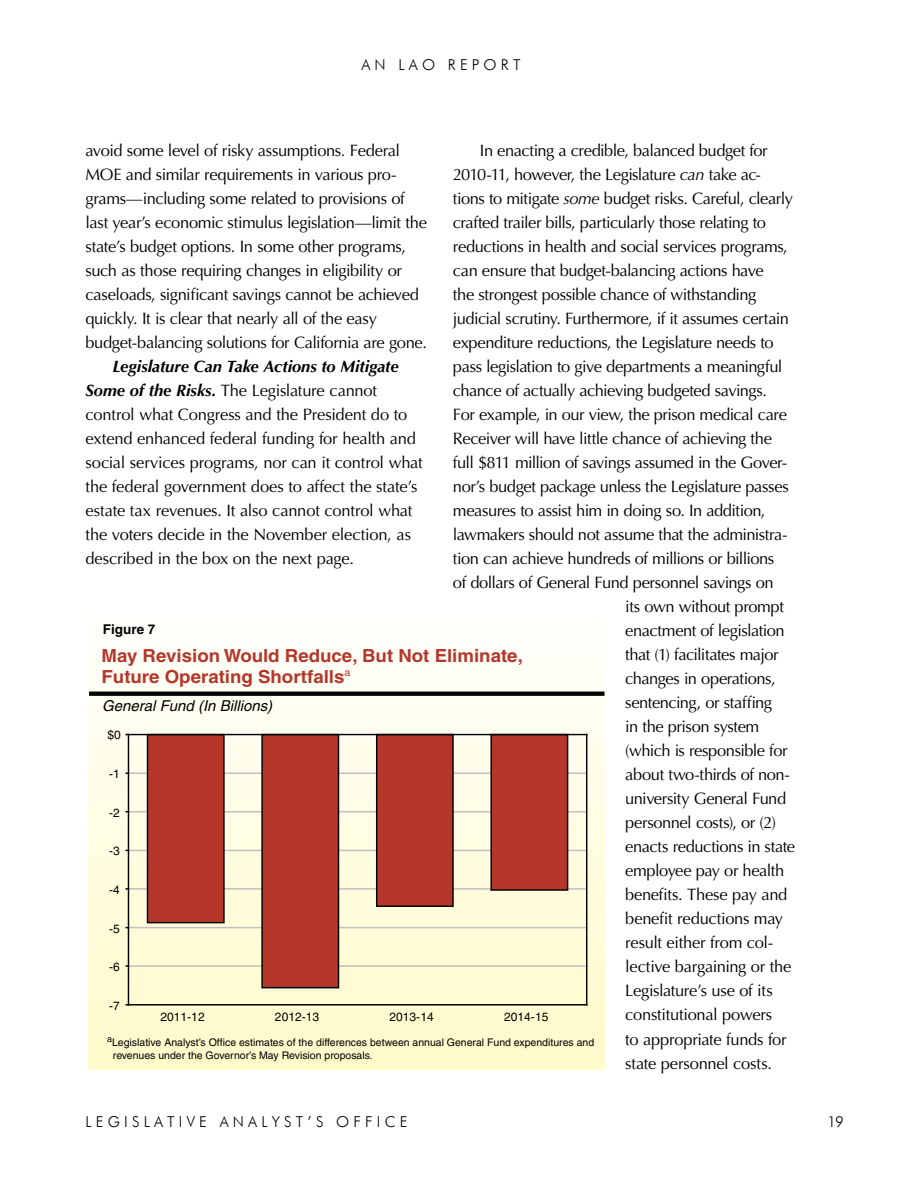
<style>
.page{position:relative;width:918px;height:1188px;background:#fff}
.page>*{position:absolute;margin:0;border:0;box-sizing:border-box;transform-origin:0 0}
.t1{font:700 18px/21.6px "Helvetica";color:#b4372a;scale:1.04 1}
.t2{font:16.5px/24px "Optima LT Std";letter-spacing:-.025em;color:#000}
.t3{font:300 15px "Futura BT";letter-spacing:.28em;color:#000}
.t4{font:italic 15px "Helvetica";color:#000}
.t5{font:700 13.5px "Helvetica";color:#000}
.t6{font:12px "Helvetica";letter-spacing:.005em;color:#010101}
.t7{font:10.5px/12.6px "Helvetica";color:#000}
.s1{font-weight:700;font-style:italic}
.s2{font-style:italic}
</style>
<div class="page">
<div style="left:89px;top:615px;width:516px;height:455px;background:linear-gradient(to bottom,#fbfaf8,#fdf9c8)"></div>
<svg style="left:89px;top:692px;width:516px;height:4px;fill:#000"></svg>
<hr style="left:128px;top:1004px;width:459px;height:2px;background:#000">
<hr style="left:128px;top:965px;width:459px;height:2px;background:#c1c0c0">
<hr style="left:128px;top:927px;width:459px;height:1px;background:#c1c0c0">
<hr style="left:128px;top:888px;width:459px;height:2px;background:#c1c0c0">
<hr style="left:128px;top:850px;width:459px;height:1px;background:#c1c0c0">
<hr style="left:128px;top:811px;width:459px;height:1px;background:#c1c0c0">
<hr style="left:128px;top:773px;width:459px;height:1px;background:#c1c0c0">
<div style="left:147px;top:735px;width:77px;height:188px;background:#b4372a"></div>
<div style="left:147px;top:734px;width:78px;height:189px;border:1px solid #000"></div>
<div style="left:262px;top:735px;width:77px;height:253px;background:#b4372a"></div>
<div style="left:261px;top:734px;width:78px;height:254px;border:1px solid #000"></div>
<div style="left:377px;top:735px;width:76px;height:171px;background:#b4372a"></div>
<div style="left:376px;top:734px;width:78px;height:173px;border:1px solid #000"></div>
<div style="left:491px;top:735px;width:77px;height:155px;background:#b4372a"></div>
<div style="left:490px;top:734px;width:78px;height:157px;border:1px solid #000"></div>
<hr style="left:128px;top:735px;width:1px;height:270px;background:#010101">
<hr style="left:586px;top:735px;width:1px;height:270px;background:#010101">
<hr style="left:128px;top:734px;width:459px;height:1px;background:#010101">
<p class="t3" style="left:361px;top:55px;width:161px">AN LAO REPOR T</p>
<p class="t2" style="left:86px;top:139px;width:343px">avoid some level of risky assumptions. Federal MOE and similar requirements in various pro&shy;grams—including some related to provisions of last year’s economic stimulus legislation—limit the state’s budget options. In some other programs, such as those requiring changes in eligibility or caseloads, significant savings cannot be achieved quickly. It is clear that nearly all of the easy budget-balancing solutions for California are gone.</p>
<p class="t2" style="left:86px;top:355px;width:339px;text-indent:27px"><span class="s1">Legislature Can Take Actions to Mitigate Some of the Risks.</span> The Legislature cannot control what Congress and the President do to extend enhanced federal funding for health and social services programs, nor can it control what the federal government does to affect the state’s estate tax revenues. It also cannot control what the voters decide in the November election, as described in the box on the next page.</p>
<p class="t2" style="left:480px;top:139px;width:289px">In enacting a credible, balanced budget for</p>
<p class="t2" style="left:453px;top:163px;width:310px">2010‑11, however, the Legislature <span class="s2">can</span> take ac-</p>
<p class="t2" style="left:453px;top:187px;width:341px">tions to mitigate <span class="s2">some</span> budget risks. Careful, clearly</p>
<p class="t2" style="left:453px;top:211px;width:315px">crafted trailer bills, particularly those relating to</p>
<p class="t2" style="left:453px;top:235px;width:336px">reductions in health and social services programs,</p>
<p class="t2" style="left:453px;top:259px;width:312px">can ensure that budget-balancing actions have</p>
<p class="t2" style="left:453px;top:283px;width:305px">the strongest possible chance of withstanding</p>
<p class="t2" style="left:453px;top:307px;width:337px">judicial scrutiny. Furthermore, if it assumes certain</p>
<p class="t2" style="left:453px;top:331px;width:322px">expenditure reductions, the Legislature needs to</p>
<p class="t2" style="left:453px;top:355px;width:331px">pass legislation to give departments a meaningful</p>
<p class="t2" style="left:453px;top:379px;width:316px">chance of actually achieving budgeted savings.</p>
<p class="t2" style="left:453px;top:403px;width:335px">For example, in our view, the prison medical care</p>
<p class="t2" style="left:453px;top:427px;width:321px">Receiver will have little chance of achieving the</p>
<p class="t2" style="left:453px;top:451px;width:336px">full $811 million of savings assumed in the Gover-</p>
<p class="t2" style="left:453px;top:475px;width:337px">nor’s budget package unless the Legislature passes</p>
<p class="t2" style="left:453px;top:499px;width:314px">measures to assist him in doing so. In addition,</p>
<p class="t2" style="left:453px;top:523px;width:336px">lawmakers should not assume that the administra-</p>
<p class="t2" style="left:453px;top:547px;width:323px">tion can achieve hundreds of millions or billions</p>
<p class="t2" style="left:453px;top:571px;width:322px">of dollars of General Fund personnel savings on</p>
<p class="t2" style="left:625px;top:595px;width:160px">its own without prompt</p>
<p class="t2" style="left:625px;top:619px;width:161px">enactment of legislation</p>
<p class="t2" style="left:625px;top:643px;width:155px">that (1) facilitates major</p>
<p class="t2" style="left:625px;top:667px;width:152px">changes in operations,</p>
<p class="t2" style="left:625px;top:691px;width:148px">sentencing, or staffing</p>
<p class="t2" style="left:625px;top:715px;width:136px">in the prison system</p>
<p class="t2" style="left:625px;top:739px;width:164px">(which is responsible for</p>
<p class="t2" style="left:625px;top:763px;width:166px">about two-thirds of non-</p>
<p class="t2" style="left:625px;top:787px;width:162px">university General Fund</p>
<p class="t2" style="left:625px;top:811px;width:152px">personnel costs), or (2)</p>
<p class="t2" style="left:625px;top:835px;width:171px">enacts reductions in state</p>
<p class="t2" style="left:625px;top:859px;width:161px">employee pay or health</p>
<p class="t2" style="left:625px;top:883px;width:164px">benefits. These pay and</p>
<p class="t2" style="left:625px;top:907px;width:159px">benefit reductions may</p>
<p class="t2" style="left:625px;top:931px;width:150px">result either from col-</p>
<p class="t2" style="left:625px;top:955px;width:168px">lective bargaining or the</p>
<p class="t2" style="left:625px;top:979px;width:149px">Legislature’s use of its</p>
<p class="t2" style="left:625px;top:1003px;width:149px">constitutional powers</p>
<p class="t2" style="left:625px;top:1027px;width:163px">to appropriate funds for</p>
<p class="t2" style="left:625px;top:1051px;width:148px">state personnel costs.</p>
<p class="t5" style="left:103px;top:621px;width:54px">Figure 7</p>
<p class="t1" style="left:102px;top:644px;width:407px">May Revision Would Reduce, But Not Eliminate,<br>Future Operating Shortfalls<sup>a</sup></p>
<p class="t4" style="left:102px;top:697px;width:171px">General Fund (In Billions)</p>
<p class="t6" style="left:107px;top:728px;width:15px">$0</p>
<p class="t6" style="left:109px;top:767px;width:12px">-1</p>
<p class="t6" style="left:109px;top:806px;width:12px">-2</p>
<p class="t6" style="left:109px;top:844px;width:12px">-3</p>
<p class="t6" style="left:109px;top:883px;width:12px">-4</p>
<p class="t6" style="left:109px;top:921px;width:12px">-5</p>
<p class="t6" style="left:109px;top:960px;width:12px">-6</p>
<p class="t6" style="left:109px;top:999px;width:12px">-7</p>
<p class="t6" style="left:160px;top:1010px;width:46px">2011-12</p>
<p class="t6" style="left:275px;top:1010px;width:46px">2012-13</p>
<p class="t6" style="left:389px;top:1010px;width:46px">2013-14</p>
<p class="t6" style="left:504px;top:1010px;width:46px">2014-15</p>
<p class="t7" style="left:113px;top:1036px;width:483px;text-indent:-6px"><sup>a</sup>Legislative Analyst’s Office estimates of the differences between annual General Fund expenditures and revenues under the Governor’s May Revision proposals.</p>
<p class="t3" style="left:86px;top:1113px;width:323px">LEGISLATIVE ANALYST’S OFFICE</p>
<p class="t3" style="left:827px;top:1113px;width:18px">19</p>
</div>
